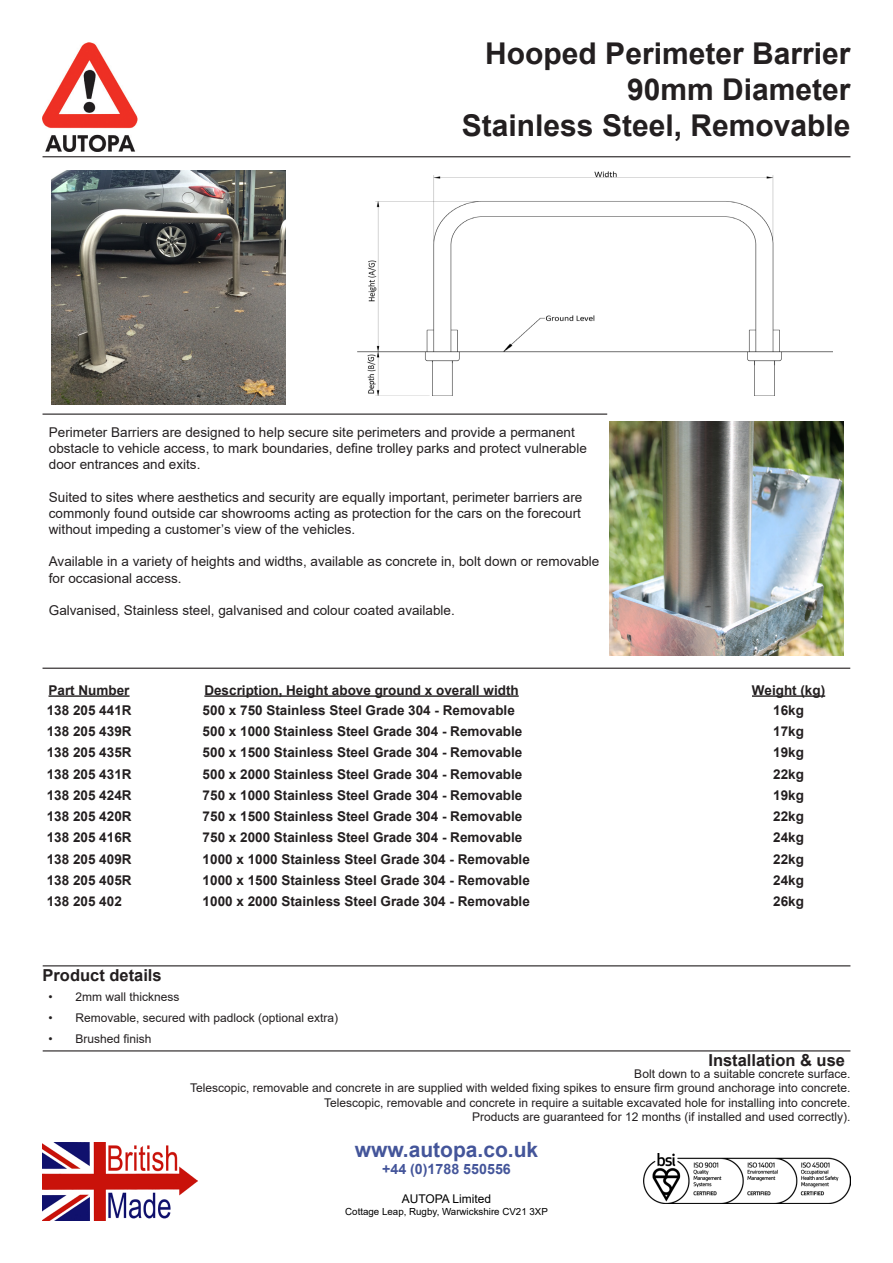
<style>
.page{position:relative;width:893px;height:1263px;background:#fff}
.page>*{position:absolute;margin:0;border:0;box-sizing:border-box;transform-origin:0 0}
.t1{font:700 30px "Arial";color:#231f20}
.t2{font:700 21px "Arial";color:#44559a}
.t3{font:700 16.5px "Arial";color:#231f20}
.t4{font:700 14.25px "Arial";color:#44559a}
.t5{font:700 13.5px "Arial";color:#231f20}
.t6{font:13.5px/16.2px "Arial";color:#231f20}
.t7{font:12px "Arial";color:#231f20}
.t8{font:12px "Arial";color:#000}
.t9{font:9.75px "Arial";color:#000}
</style>
<div class="page">
<img style="left:357px;top:172px;width:475px;height:223px">
<img style="left:644px;top:1154px;width:206px;height:49px">
<img style="left:43px;top:1143px;width:154px;height:77px">
<img style="left:42px;top:42px;width:95px;height:109px">
<hr style="left:43px;top:156px;width:807px;height:1px;background:#231f20">
<hr style="left:43px;top:414px;width:564px;height:1px;background:#231f20">
<img style="left:52px;top:170px;width:234px;height:234px">
<hr style="left:49px;top:695px;width:81px;height:2px;background:#231f20">
<hr style="left:204px;top:695px;width:315px;height:2px;background:#231f20">
<hr style="left:752px;top:695px;width:73px;height:2px;background:#231f20">
<img style="left:610px;top:422px;width:233px;height:233px">
<hr style="left:43px;top:668px;width:807px;height:1px;background:#231f20">
<hr style="left:43px;top:965px;width:807px;height:1px;background:#231f20">
<hr style="left:43px;top:1050px;width:807px;height:1px;background:#231f20">
<p class="t1" style="left:485px;top:33px;width:367px">Hooped Perimeter Barrier</p>
<p class="t1" style="left:627px;top:69px;width:225px">90mm Diameter</p>
<p class="t1" style="left:462px;top:105px;width:390px">Stainless Steel, Removable</p>
<p class="t6" style="left:49px;top:424px;width:539px">Perimeter Barriers are designed to help secure site perimeters and provide a permanent obstacle to vehicle access, to mark boundaries, define trolley parks and protect vulnerable door entrances and exits.</p>
<p class="t6" style="left:49px;top:489px;width:535px;text-align:justify">Suited to sites where aesthetics and security are equally important, perimeter barriers are commonly found outside car showrooms acting as protection for the cars on the forecourt without impeding a customer’s view of the vehicles.</p>
<p class="t6" style="left:49px;top:553px;width:552px">Available in a variety of heights and widths, available as concrete in, bolt down or removable for occasional access.</p>
<p class="t6" style="left:49px;top:602px;width:407px">Galvanised, Stainless steel, galvanised and colour coated available.</p>
<p class="t5" style="left:49px;top:680px;width:83px">Part Number</p>
<p class="t5" style="left:204px;top:680px;width:316px">Description, Height above ground x overall width</p>
<p class="t5" style="left:752px;top:680px;width:75px">Weight (kg)</p>
<p class="t5" style="left:47px;top:700px;width:86px">138 205 441R</p>
<p class="t5" style="left:203px;top:700px;width:314px">500 x 750 Stainless Steel Grade 304 - Removable</p>
<p class="t5" style="left:773px;top:700px;width:32px">16kg</p>
<p class="t5" style="left:47px;top:722px;width:86px">138 205 439R</p>
<p class="t5" style="left:203px;top:722px;width:321px">500 x 1000 Stainless Steel Grade 304 - Removable</p>
<p class="t5" style="left:773px;top:722px;width:32px">17kg</p>
<p class="t5" style="left:47px;top:743px;width:86px">138 205 435R</p>
<p class="t5" style="left:203px;top:743px;width:321px">500 x 1500 Stainless Steel Grade 304 - Removable</p>
<p class="t5" style="left:773px;top:743px;width:32px">19kg</p>
<p class="t5" style="left:47px;top:764px;width:86px">138 205 431R</p>
<p class="t5" style="left:203px;top:764px;width:321px">500 x 2000 Stainless Steel Grade 304 - Removable</p>
<p class="t5" style="left:773px;top:764px;width:32px">22kg</p>
<p class="t5" style="left:47px;top:785px;width:86px">138 205 424R</p>
<p class="t5" style="left:203px;top:785px;width:321px">750 x 1000 Stainless Steel Grade 304 - Removable</p>
<p class="t5" style="left:773px;top:785px;width:32px">19kg</p>
<p class="t5" style="left:47px;top:807px;width:86px">138 205 420R</p>
<p class="t5" style="left:203px;top:807px;width:321px">750 x 1500 Stainless Steel Grade 304 - Removable</p>
<p class="t5" style="left:773px;top:807px;width:32px">22kg</p>
<p class="t5" style="left:47px;top:828px;width:86px">138 205 416R</p>
<p class="t5" style="left:203px;top:828px;width:321px">750 x 2000 Stainless Steel Grade 304 - Removable</p>
<p class="t5" style="left:773px;top:828px;width:32px">24kg</p>
<p class="t5" style="left:47px;top:849px;width:86px">138 205 409R</p>
<p class="t5" style="left:203px;top:849px;width:329px">1000 x 1000 Stainless Steel Grade 304 - Removable</p>
<p class="t5" style="left:773px;top:849px;width:32px">22kg</p>
<p class="t5" style="left:47px;top:870px;width:86px">138 205 405R</p>
<p class="t5" style="left:203px;top:870px;width:329px">1000 x 1500 Stainless Steel Grade 304 - Removable</p>
<p class="t5" style="left:773px;top:870px;width:32px">24kg</p>
<p class="t5" style="left:47px;top:892px;width:77px">138 205 402</p>
<p class="t5" style="left:203px;top:892px;width:329px">1000 x 2000 Stainless Steel Grade 304 - Removable</p>
<p class="t5" style="left:773px;top:892px;width:32px">26kg</p>
<p class="t3" style="left:43px;top:963px;width:121px">Product details</p>
<p class="t7" style="left:49px;top:989px;width:133px">• 2mm wall thickness</p>
<p class="t7" style="left:49px;top:1009px;width:291px">• Removable, secured with padlock (optional extra)</p>
<p class="t7" style="left:49px;top:1030px;width:105px">• Brushed finish</p>
<p class="t3" style="left:708px;top:1048px;width:138px">Installation &amp; use</p>
<p class="t7" style="left:634px;top:1065px;width:218px">Bolt down to a suitable concrete surface.</p>
<p class="t7" style="left:190px;top:1080px;width:662px">Telescopic, removable and concrete in are supplied with welded fixing spikes to ensure firm ground anchorage into concrete.</p>
<p class="t7" style="left:324px;top:1094px;width:528px">Telescopic, removable and concrete in require a suitable excavated hole for installing into concrete.</p>
<p class="t7" style="left:472px;top:1108px;width:380px">Products are guaranteed for 12 months (if installed and used correctly).</p>
<p class="t2" style="left:355px;top:1135px;width:185px">www.autopa.co.uk</p>
<p class="t4" style="left:382px;top:1159px;width:130px">+44 (0)1788 550556</p>
<p class="t8" style="left:402px;top:1190px;width:91px">AUTOPA Limited</p>
<p class="t9" style="left:345px;top:1204px;width:204px">Cottage Leap, Rugby, Warwickshire CV21 3XP</p>
</div>
